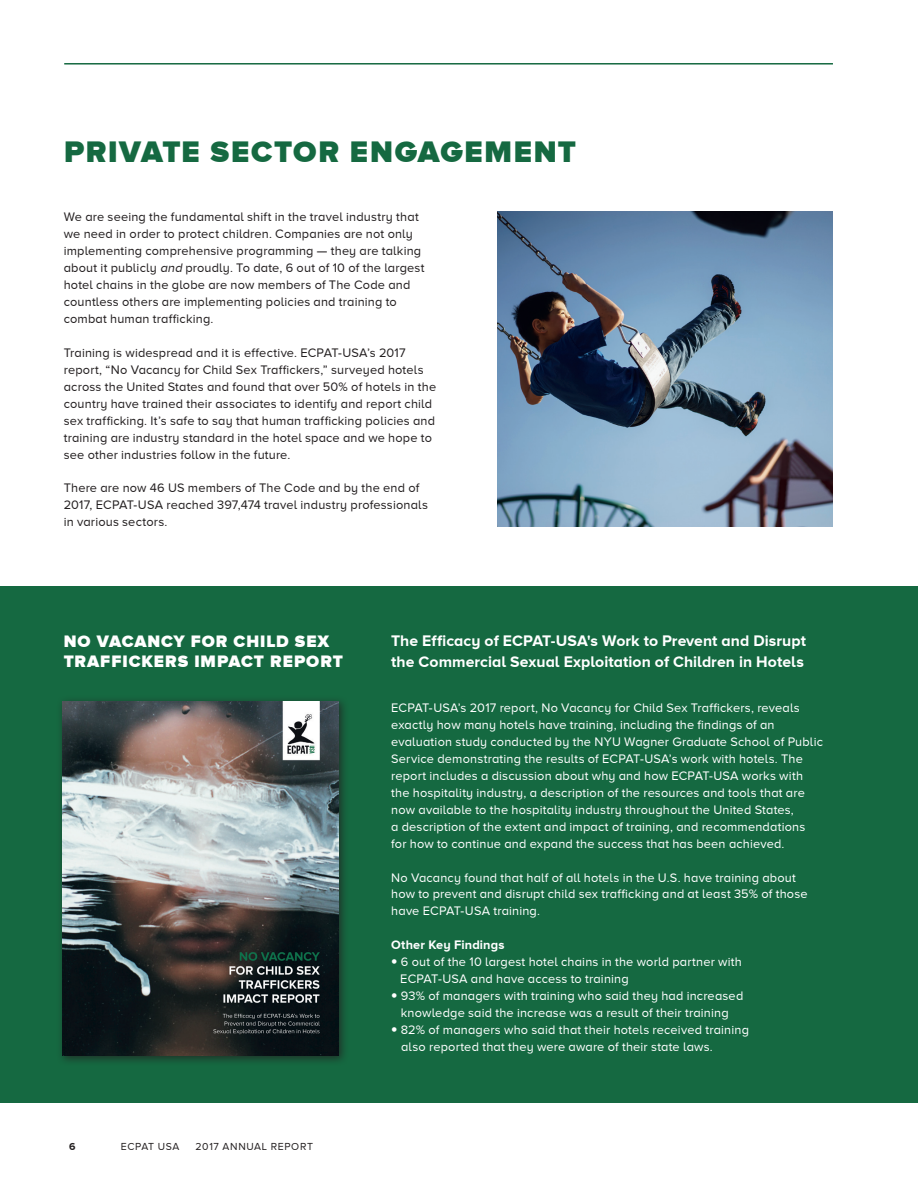
<style>
.page{position:relative;width:918px;height:1188px;background:#fff}
.page>*{position:absolute;margin:0;border:0;box-sizing:border-box;transform-origin:0 0}
.t1{font:900 30.6px "Proxima Nova A";letter-spacing:.05em;color:#156941}
.t2{font:900 17.1px/20.2px "Proxima Nova A";letter-spacing:.055em;color:#fff}
.t3{font:700 15.75px/21px "Proxima Nova A";color:#fff}
.t4{font:12.75px/17px "Proxima Nova A";letter-spacing:.01em;color:#fff}
.t5{font:12.75px/17px "Proxima Nova A";letter-spacing:.01em;color:#231f20}
.t6{font:700 12.75px "Proxima Nova A";letter-spacing:.01em;color:#fff}
.t7{font:10.5px "Proxima Nova A";letter-spacing:.065em;color:#231f20}
.t8{font:700 10.5px "Proxima Nova A";color:#231f20}
.s1{font-style:italic}
.s2{font-family:"Helvetica Neue LT Std";font-weight:300}
</style>
<div class="page">
<hr style="left:64px;top:63px;width:769px;height:2px;background:#156941">
<img style="left:497px;top:211px;width:336px;height:315px">
<div style="left:0;top:587px;width:918px;height:516px;background:#156941"></div>
<div style="left:56px;top:696px;width:293px;height:370px;background:#231f20;opacity:.75"></div>
<img style="left:63px;top:702px;width:276px;height:354px">
<p class="t1" style="left:64px;top:134px;width:513px">PRIVATE SECTOR ENGAGEMENT</p>
<p class="t5" style="left:64px;top:208px;width:362px">We are seeing the fundamental shift in the travel industry that we need in order to protect children. Companies are not only implementing comprehensive programming — they are talking about it publicly <span class="s1">and</span> proudly. To date, 6 out of 10 of the largest hotel chains in the globe are now members of The Code and countless others are implementing policies and training to combat human trafficking.</p>
<p class="t5" style="left:64px;top:344px;width:374px">Training is widespread and it is effective. ECPAT-USA’s 2017 report, “No Vacancy for Child Sex Traffickers,” surveyed hotels across the United States and found that over 50% of hotels in the country have trained their associates to identify and report child sex trafficking. It’s safe to say that human trafficking policies and training are industry standard in the hotel space and we hope to see other industries follow in the future.</p>
<p class="t5" style="left:64px;top:480px;width:366px">There are now 46 US members of The Code and by the end of<br>2017, ECPAT-USA reached 397,474 travel industry professionals in various sectors.</p>
<p class="t2" style="left:64px;top:630px;width:281px">NO VACANCY FOR CHILD SEX<br>TRAFFICKERS IMPACT REPORT</p>
<p class="t8" style="left:69px;top:1140px;width:8px">6</p>
<p class="t7" style="left:121px;top:1140px;width:60px">ECPAT USA</p>
<p class="t7" style="left:196px;top:1140px;width:119px">2017 ANNUAL REPORT</p>
<p class="t3" style="left:391px;top:630px;width:416px">The Efficacy of ECPAT-USA's Work to Prevent and Disrupt the Commercial Sexual Exploitation of Children in Hotels</p>
<p class="t4" style="left:391px;top:699px;width:433px">ECPAT-USA’s 2017 report, No Vacancy for Child Sex Traffickers, reveals exactly how many hotels have training, including the findings of an evaluation study conducted by the NYU Wagner Graduate School of Public Service demonstrating the results of ECPAT-USA’s work with hotels. The report includes a discussion about why and how ECPAT-USA works with</p>
<p class="t4" style="left:391px;top:784px;width:415px">the hospitality industry, a description of the resources and tools that are</p>
<p class="t4" style="left:391px;top:801px;width:404px">now available to the hospitality industry throughout the United States,</p>
<p class="t4" style="left:391px;top:818px;width:416px">a description of the extent and impact of training, and recommendations</p>
<p class="t4" style="left:391px;top:835px;width:395px">for how to continue and expand the success that has been achieved.</p>
<p class="t4" style="left:391px;top:869px;width:406px">No Vacancy found that half of all hotels in the U.S. have training about</p>
<p class="t4" style="left:391px;top:886px;width:418px">how to prevent and disrupt child sex trafficking and at least 35% of those have ECPAT-USA training.</p>
<p class="t6" style="left:391px;top:938px;width:115px">Other Key Findings</p>
<p class="t4" style="left:391px;top:953px;width:352px"><span class="s2">•</span> 6 out of the 10 largest hotel chains in the world partner with</p>
<p class="t4" style="left:400px;top:970px;width:230px">ECPAT-USA and have access to training</p>
<p class="t4" style="left:391px;top:987px;width:354px"><span class="s2">•</span> 93% of managers with training who said they had increased</p>
<p class="t4" style="left:401px;top:1004px;width:329px">knowledge said the increase was a result of their training</p>
<p class="t4" style="left:391px;top:1021px;width:359px"><span class="s2">•</span> 82% of managers who said that their hotels received training</p>
<p class="t4" style="left:401px;top:1038px;width:313px">also reported that they were aware of their state laws.</p>
</div>
